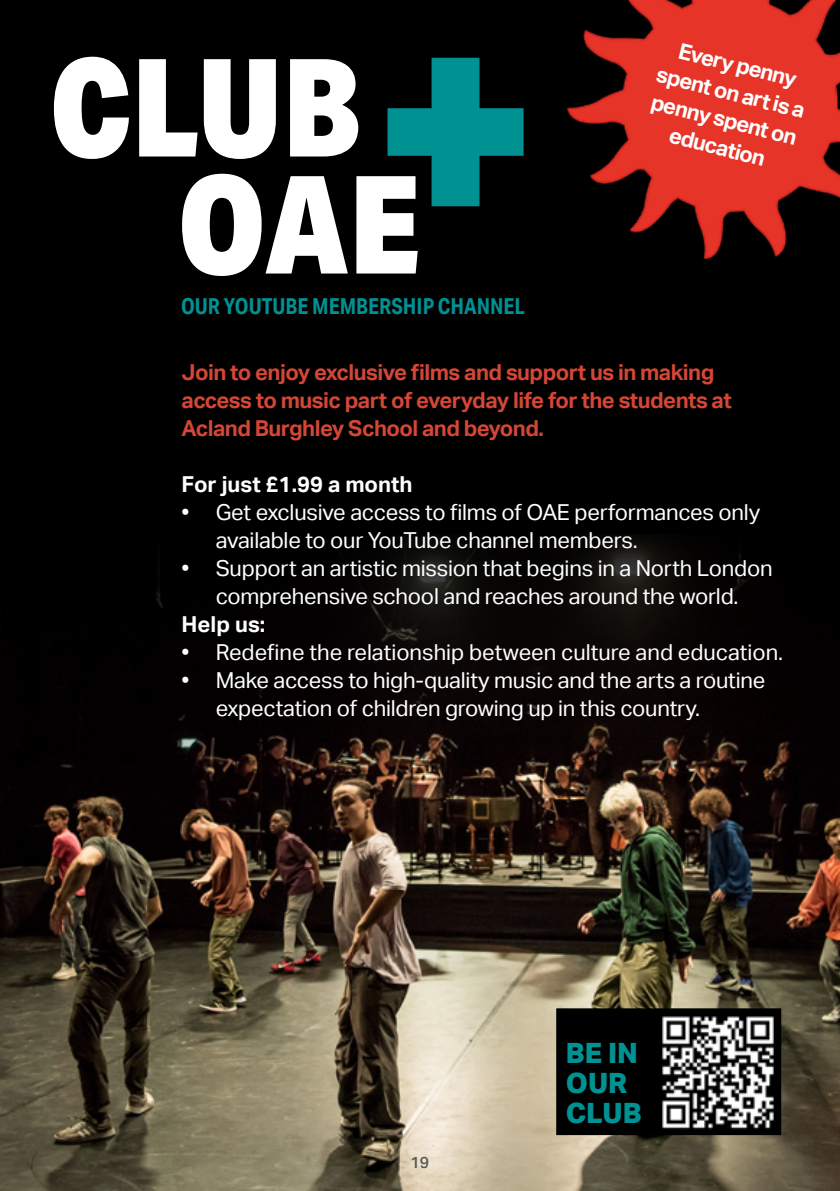
<style>
.page{position:relative;width:840px;height:1191px;background:#fff}
.page>*{position:absolute;margin:0;border:0;box-sizing:border-box;transform-origin:0 0}
.t1{font:800 28px/30px "Aktiv Grotesk";color:#009193}
.t2{font:22px/28px "Aktiv Grotesk";letter-spacing:-.01em;color:#fff}
.t3{font:700 22px/28px "Aktiv Grotesk";letter-spacing:-.025em;color:#d44636}
.t4{font:700 22px/28px "Aktiv Grotesk";color:#fff;text-align:center}
.t5{font:700 22px "Aktiv Grotesk Cd";color:#009193}
.t6{font:500 16px "Aktiv Grotesk";color:#575756}
</style>
<div class="page">
<div style="left:0;top:0;width:839px;height:1191px;background:#000"></div>
<img style="left:0;top:765px;width:839px;height:426px">
<svg style="left:54px;top:57px;width:469px;height:219px"></svg>
<div style="left:557px;top:1009px;width:222px;height:125px;background:#000"></div>
<img style="left:662px;top:1016px;width:112px;height:113px">
<div style="left:556px;top:1008px;width:224px;height:127px;border:2px solid #000"></div>
<img style="left:567px;top:0;width:272px;height:260px">
<p class="t5" style="left:181px;top:293px;width:345px">OUR YOUTUBE MEMBERSHIP CHANNEL</p>
<p class="t4" style="left:666px;top:33px;width:154px;rotate:14deg">Every penny spent on art is a penny spent on education</p>
<p class="t3" style="left:181px;top:358px;width:551px">Join to enjoy exclusive films and support us in making access to music part of everyday life for the students at<br>Acland Burghley School and beyond.</p>
<p class="t4" style="left:181px;top:470px;width:232px">For just £1.99 a month</p>
<p class="t2" style="left:215px;top:498px;width:545px;text-indent:-34px">• Get exclusive access to films of OAE performances only available to our YouTube channel members.</p>
<p class="t2" style="left:181px;top:554px;width:592px;text-align:center">• Support an artistic mission that begins in a North London comprehensive school and reaches around the world.</p>
<p class="t4" style="left:181px;top:610px;width:85px">Help us:</p>
<p class="t2" style="left:181px;top:638px;width:602px">• Redefine the relationship between culture and education.</p>
<p class="t2" style="left:215px;top:666px;width:551px;text-indent:-34px">• Make access to high-quality music and the arts a routine expectation of children growing up in this country.</p>
<p class="t6" style="left:410px;top:1153px;width:20px">19</p>
<p class="t1" style="left:565px;top:1038px;width:77px">BE IN<br>OUR<br>CLUB</p>
</div>
